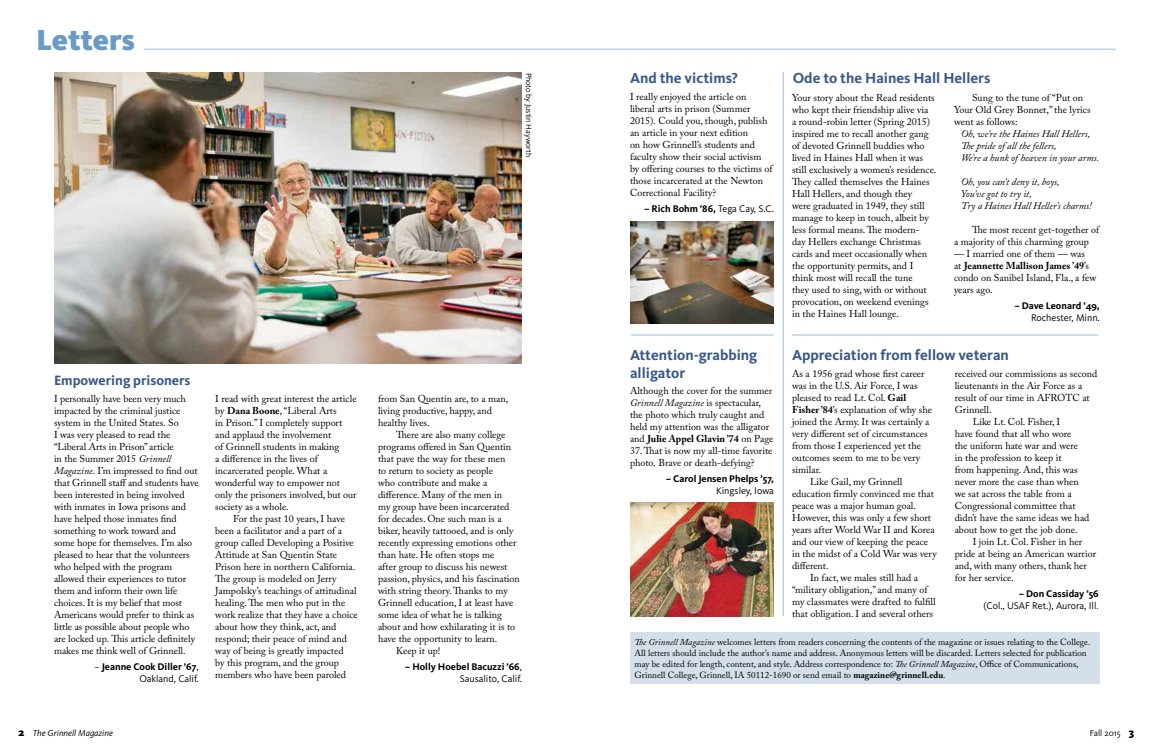
<style>
.page{position:relative;width:1152px;height:756px;background:#fff}
.page>*{position:absolute;margin:0;border:0;box-sizing:border-box;transform-origin:0 0}
.t1{font:900 30px "Kievit OT";color:#699bc5}
.t2{font:700 15px/18px "Kievit OT";color:#385988}
.t3{font:700 14px "Kievit OT";color:#385988}
.t4{font:10px/12px "Adobe Caslon Pro";color:#000}
.t5{font:700 10px/12px "Kievit OT";color:#000;text-align:right}
.t6{font:italic 10px/12px "Adobe Caslon Pro";color:#000}
.t7{font:10px/12px "Kievit OT";letter-spacing:-.005em;color:#000;text-align:right}
.t8{font:9px/10.8px "Adobe Caslon Pro";color:#000}
.t9{font:italic 9px "Kievit OT";color:#000}
.t10{font:9px "Kievit OT";color:#000}
.t11{font:8px "Kievit OT";color:#000}
.s1{font-style:italic}
.s2{font-weight:400}
.s3{font-weight:700}
.s4{font-weight:900;font-style:normal;font-size:11px}
.s5{font-family:"Adobe Caslon Pro";font-style:italic}
.s6{font-weight:900;font-size:11px}
</style>
<div class="page">
<div style="left:630px;top:632px;width:469px;height:52px;background:#d4dfe9"></div>
<hr style="left:144px;top:49px;width:972px;height:1px;background:#9ac0df">
<hr style="left:792px;top:335px;width:307px;height:1px;background:#9ac0df">
<hr style="left:783px;top:72px;width:1px;height:544px;background:#9ac0df">
<hr style="left:631px;top:335px;width:143px;height:1px;background:#9ac0df">
<img style="left:54px;top:72px;width:468px;height:292px">
<img style="left:631px;top:221px;width:142px;height:103px">
<hr style="left:630px;top:504px;width:144px;height:1px;background:#9ac0df">
<img style="left:631px;top:503px;width:142px;height:114px">
<h2 class="t1" style="left:36px;top:22px;width:100px">Letters</h2>
<p class="t11" style="left:533px;top:73px;width:86px;rotate:90deg">Photo by Justin Hayworth</p>
<h3 class="t3" style="left:54px;top:372px;width:138px">Empowering prisoners</h3>
<p class="t4" style="left:54px;top:392px;width:146px">I personally have been very much impacted by the criminal justice system in the United States. So<br>I was very pleased to read the “Liberal Arts in Prison” article<br>in the Summer 2015 <span class="s1">Grinnell<br>Magazine</span>. I’m impressed to find out that Grinnell staff and students have been interested in being involved with inmates in Iowa prisons and have helped those inmates find something to work toward and some hope for themselves. I’m also pleased to hear that the volunteers who helped with the program allowed their experiences to tutor them and inform their own life choices. It is my belief that most<br>Americans would prefer to think as little as possible about people who are locked up. This article definitely makes me think well of Grinnell.</p>
<p class="t5" style="left:95px;top:660px;width:106px"><span class="s2">–</span> Jeanne Cook Diller ’67<span class="s2">,<br>Oakland, Calif.</span></p>
<p class="t4" style="left:215px;top:392px;width:143px">I read with great interest the article by <span class="s3">Dana Boone</span>, “Liberal Arts<br>in Prison.” I completely support and applaud the involvement<br>of Grinnell students in making<br>a difference in the lives of incarcerated people. What a wonderful way to empower not only the prisoners involved, but our society as a whole.</p>
<p class="t4" style="left:215px;top:512px;width:144px;text-indent:18px">For the past 10 years, I have been a facilitator and a part of a group called Developing a Positive<br>Attitude at San Quentin State<br>Prison here in northern California.<br>The group is modeled on Jerry<br>Jampolsky’s teachings of attitudinal healing. The men who put in the work realize that they have a choice about how they think, act, and respond; their peace of mind and way of being is greatly impacted<br>by this program, and the group members who have been paroled</p>
<p class="t9" style="left:18px;top:728px;width:96px"><span class="s4">2</span> The Grinnell Magazine</p>
<p class="t4" style="left:378px;top:392px;width:132px">from San Quentin are, to a man, living productive, happy, and healthy lives.</p>
<p class="t4" style="left:378px;top:428px;width:143px;text-indent:18px">There are also many college programs offered in San Quentin that pave the way for these men<br>to return to society as people<br>who contribute and make a difference. Many of the men in<br>my group have been incarcerated for decades. One such man is a biker, heavily tattooed, and is only recently expressing emotions other than hate. He often stops me<br>after group to discuss his newest passion, physics, and his fascination with string theory. Thanks to my<br>Grinnell education, I at least have some idea of what he is talking about and how exhilarating it is to have the opportunity to learn.</p>
<p class="t4" style="left:396px;top:644px;width:46px">Keep it up!</p>
<p class="t5" style="left:405px;top:661px;width:119px">– Holly Hoebel Bacuzzi ’66<span class="s2">,<br>Sausalito, Calif.</span></p>
<h3 class="t2" style="left:630px;top:69px;width:110px">And the victims?</h3>
<p class="t4" style="left:630px;top:90px;width:144px">I really enjoyed the article on liberal arts in prison (Summer<br>2015). Could you, though, publish an article in your next edition<br>on how Grinnell’s students and faculty show their social activism by offering courses to the victims of those incarcerated at the Newton<br>Correctional Facility?</p>
<p class="t5" style="left:644px;top:203px;width:131px">– Rich Bohm ’86, <span class="s2">Tega Cay, S.C.</span></p>
<h3 class="t2" style="left:793px;top:69px;width:199px">Ode to the Haines Hall Hellers</h3>
<p class="t4" style="left:792px;top:92px;width:146px">Your story about the Read residents who kept their friendship alive via<br>a round-robin letter (Spring 2015) inspired me to recall another gang of devoted Grinnell buddies who lived in Haines Hall when it was still exclusively a women’s residence.<br>They called themselves the Haines<br>Hall Hellers, and though they<br>were graduated in 1949, they still manage to keep in touch, albeit by less formal means. The modern-<br>day Hellers exchange Christmas cards and meet occasionally when the opportunity permits, and I think most will recall the tune<br>they used to sing, with or without provocation, on weekend evenings in the Haines Hall lounge.</p>
<p class="t4" style="left:954px;top:92px;width:138px;text-indent:18px">Sung to the tune of “Put on<br>Your Old Grey Bonnet,” the lyrics went as follows:</p>
<p class="t6" style="left:961px;top:128px;width:140px">Oh, we’re the Haines Hall Hellers,<br>The pride of all the fellers,<br>We’re a hunk of heaven in your arms.</p>
<p class="t6" style="left:961px;top:176px;width:100px">Oh, you can’t deny it, boys,</p>
<p class="t6" style="left:961px;top:188px;width:72px">You’ve got to try it,</p>
<p class="t6" style="left:961px;top:200px;width:132px">Try a Haines Hall Heller’s charms!</p>
<p class="t4" style="left:954px;top:224px;width:147px;text-indent:18px">The most recent get-together of a majority of this charming group</p>
<p class="t4" style="left:954px;top:248px;width:144px">— I married one of them — was<br>at <span class="s3">Jeannette Mallison James ’49</span>’s condo on Sanibel Island, Fla., a few years ago.</p>
<p class="t5" style="left:1014px;top:300px;width:87px">– Dave Leonard ’49,<br><span class="s2">Rochester, Minn.</span></p>
<h3 class="t2" style="left:792px;top:346px;width:218px">Appreciation from fellow veteran</h3>
<p class="t4" style="left:792px;top:367px;width:142px">As a 1956 grad whose first career was in the U.S. Air Force, I was pleased to read Lt. Col. <span class="s3">Gail<br>Fisher ’84</span>’s explanation of why she joined the Army. It was certainly a very different set of circumstances from those I experienced yet the outcomes seem to me to be very similar.</p>
<p class="t4" style="left:792px;top:475px;width:146px;text-indent:18px">Like Gail, my Grinnell education firmly convinced me that peace was a major human goal.<br>However, this was only a few short years after World War II and Korea and our view of keeping the peace in the midst of a Cold War was very different.</p>
<p class="t4" style="left:792px;top:571px;width:145px;text-indent:18px">In fact, we males still had a “military obligation,” and many of my classmates were drafted to fulfill that obligation. I and several others</p>
<h3 class="t2" style="left:630px;top:346px;width:129px">Attention-grabbing alligator</h3>
<p class="t4" style="left:630px;top:385px;width:145px">Although the cover for the summer <span class="s1">Grinnell Magazine</span> is spectacular, the photo which truly caught and held my attention was the alligator and <span class="s3">Julie Appel Glavin ’74</span> on Page</p>
<p class="t4" style="left:630px;top:445px;width:144px">37. That is now my all-time favorite photo. Brave or death-defying?</p>
<p class="t5" style="left:666px;top:473px;width:110px">– Carol Jensen Phelps ’57,<br><span class="s2">Kingsley, Iowa</span></p>
<p class="t4" style="left:955px;top:367px;width:144px">received our commissions as second lieutenants in the Air Force as a result of our time in AFROTC at<br>Grinnell.</p>
<p class="t4" style="left:973px;top:415px;width:89px">Like Lt. Col. Fisher, I</p>
<p class="t4" style="left:955px;top:427px;width:118px">have found that all who wore</p>
<p class="t4" style="left:955px;top:439px;width:125px">the uniform hate war and were</p>
<p class="t4" style="left:955px;top:451px;width:109px">in the profession to keep it</p>
<p class="t4" style="left:955px;top:463px;width:124px">from happening. And, this was</p>
<p class="t4" style="left:955px;top:475px;width:126px">never more the case than when</p>
<p class="t4" style="left:955px;top:487px;width:118px">we sat across the table from a</p>
<p class="t4" style="left:955px;top:499px;width:122px">Congressional committee that</p>
<p class="t4" style="left:955px;top:511px;width:136px">didn’t have the same ideas we had</p>
<p class="t4" style="left:955px;top:523px;width:124px">about how to get the job done.</p>
<p class="t4" style="left:973px;top:535px;width:111px">I join Lt. Col. Fisher in her</p>
<p class="t4" style="left:955px;top:547px;width:143px">pride at being an American warrior</p>
<p class="t4" style="left:955px;top:559px;width:134px">and, with many others, thank her</p>
<p class="t4" style="left:955px;top:571px;width:61px">for her service.</p>
<p class="t7" style="left:984px;top:587px;width:117px"><span class="s3">– Don Cassiday ’56<br></span>(Col., USAF Ret.), Aurora, Ill<span class="s5">.</span></p>
<p class="t8" style="left:634px;top:637px;width:457px"><span class="s1">The Grinnell Magazine</span> welcomes letters from readers concerning the contents of the magazine or issues relating to the College.<br>All letters should include the author’s name and address. Anonymous letters will be discarded. Letters selected for publication may be edited for length, content, and style. Address correspondence to: <span class="s1">The Grinnell Magazine</span>, Office of Communications, Grinnell College, Grinnell, IA 50112-1690 or send email to <span class="s3">magazine@grinnell.edu</span>.</p>
<p class="t10" style="left:1090px;top:728px;width:46px">Fall 2015 <span class="s6">3</span></p>
</div>
